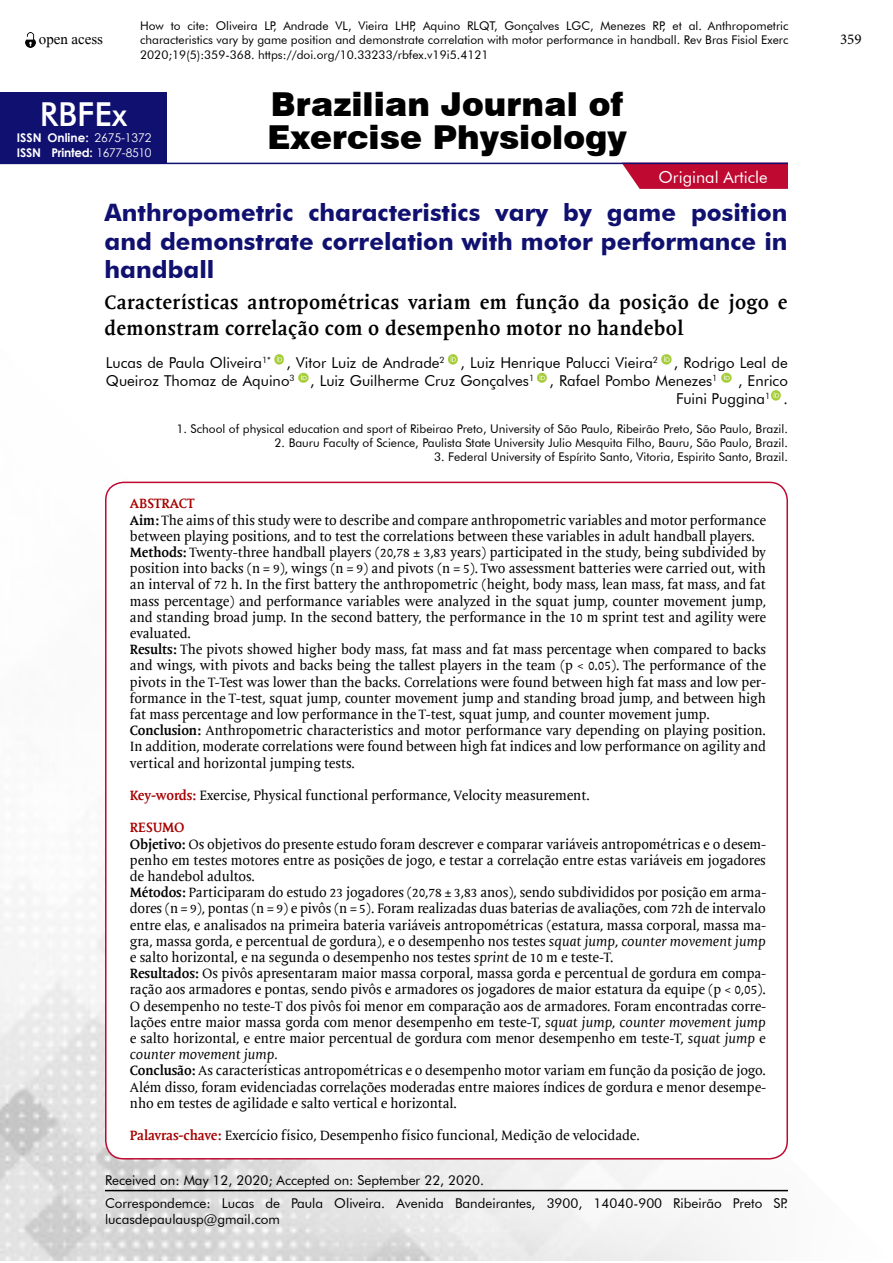
<style>
.page{position:relative;width:893px;height:1263px;background:#fff}
.page>*{position:absolute;margin:0;border:0;box-sizing:border-box;transform-origin:0 0}
.t1{font:900 33px "Swiss 721 BT";color:#000}
.t2{font:500 33px "Futura BT";color:#fff}
.t3{font:700 24px/28.8px "Futura BT";color:#101070;text-align:justify}
.t4{font:700 19.5px/25.5px "Mantika Book W01";letter-spacing:.02em;color:#000}
.t5{font:16.5px "Futura BT";color:#fff}
.t6{font:15px/18px "Futura BT";color:#000}
.t7{font:15px "David";color:#000}
.t8{font:15px "Minion Pro";color:#000}
.t9{font:13.5px/16.2px "Mantika Book W01";letter-spacing:-.01em;color:#000}
.t10{font:13.5px/16.2px "Futura BT";color:#000}
.t11{font:12px/14.4px "Futura BT";color:#000;text-align:justify}
.t12{font:700 12px/15.6px "Century Gothic";letter-spacing:-.02em;color:#fff}
.t13{font:12px "Century Gothic";color:#fff}
.s1{font-weight:400}
.s2{font-weight:700;color:#a60000}
.s3{font-weight:700}
.s4{font-style:italic}
</style>
<div class="page">
<img style="left:0;top:481px;width:788px;height:780px">
<div style="left:106px;top:482px;width:681px;height:677px;background:#fff;border-radius:18px"></div>
<hr style="left:105px;top:1190px;width:683px;height:1px;background:#000">
<img style="left:25px;top:33px;width:10px;height:14px">
<div style="left:0;top:92px;width:167px;height:72px;background:#101070"></div>
<svg style="left:622px;top:164px;width:166px;height:25px;background:#c1173d"></svg>
<hr style="left:0;top:163px;width:788px;height:1px;background:#101070">
<img style="left:274px;top:354px;width:10px;height:11px">
<img style="left:448px;top:354px;width:10px;height:11px">
<img style="left:661px;top:354px;width:11px;height:11px">
<img style="left:721px;top:372px;width:11px;height:11px">
<img style="left:537px;top:372px;width:10px;height:11px">
<img style="left:298px;top:372px;width:11px;height:11px">
<img style="left:771px;top:390px;width:10px;height:11px">
<p class="t7" style="left:39px;top:31px;width:66px">open acess</p>
<p class="t11" style="left:140px;top:19px;width:650px">How to cite: Oliveira LP, Andrade VL, Vieira LHP, Aquino RLQT, Gonçalves LGC, Menezes RP, et al. Anthropometric characteristics vary by game position and demonstrate correlation with motor performance in handball. Rev Bras Fisiol Exerc 2020;19(5):359-368. https://doi.org/10.33233/rbfex.v19i5.4121</p>
<h1 class="t1" style="left:271px;top:84px;width:354px">Brazilian Journal of</h1>
<h1 class="t2" style="left:40px;top:95px;width:89px">RBFEx</h1>
<p class="t13" style="left:94px;top:130px;width:59px">2675-1372</p>
<h1 class="t1" style="left:267px;top:117px;width:361px">Exercise Physiology</h1>
<p class="t12" style="left:17px;top:129px;width:136px">ISSN Online:<br>ISSN Printed: <span class="s1">1677-8510</span></p>
<p class="t5" style="left:658px;top:167px;width:111px">Original Article</p>
<h2 class="t3" style="left:105px;top:198px;width:684px">Anthropometric characteristics vary by game position and demonstrate correlation with motor performance in handball</h2>
<h3 class="t4" style="left:105px;top:290px;width:684px">Características antropométricas variam em função da posição de jogo e demonstram correlação com o desempenho motor no handebol</h3>
<p class="t6" style="left:106px;top:353px;width:683px">Lucas de Paula Oliveira<sup>1*</sup> , Vitor Luiz de Andrade<sup>2</sup> , Luiz Henrique Palucci Vieira<sup>2</sup> , Rodrigo Leal de<br>Queiroz Thomaz de Aquino<sup>3</sup> , Luiz Guilherme Cruz Gonçalves<sup>1</sup> , Rafael Pombo Menezes<sup>1</sup></p>
<p class="t6" style="left:676px;top:371px;width:113px;text-align:right">, Enrico<br>Fuini Puggina<sup>1</sup> .</p>
<p class="t11" style="left:176px;top:421px;width:613px">1. School of physical education and sport of Ribeirao Preto, University of São Paulo, Ribeirão Preto, São Paulo, Brazil.</p>
<p class="t11" style="left:274px;top:435px;width:515px">2. Bauru Faculty of Science, Paulista State University Julio Mesquita Filho, Bauru, São Paulo, Brazil.</p>
<p class="t11" style="left:434px;top:450px;width:355px">3. Federal University of Espírito Santo, Vitoria, Espirito Santo, Brazil.</p>
<p class="t9" style="left:130px;top:496px;width:638px"><span class="s2">ABSTRACT<br></span><span class="s3">Aim:</span> The aims of this study were to describe and compare anthropometric variables and motor performance between playing positions, and to test the correlations between these variables in adult handball players.<br><span class="s3">Methods:</span> Twenty-three handball players (20,78 ± 3,83 years) participated in the study, being subdivided by position into backs (n = 9), wings (n = 9) and pivots (n = 5). Two assessment batteries were carried out, with an interval of 72 h. In the first battery the anthropometric (height, body mass, lean mass, fat mass, and fat mass percentage) and performance variables were analyzed in the squat jump, counter movement jump, and standing broad jump. In the second battery, the performance in the 10 m sprint test and agility were evaluated.<br><span class="s3">Results:</span> The pivots showed higher body mass, fat mass and fat mass percentage when compared to backs and wings, with pivots and backs being the tallest players in the team (p &lt; 0.05). The performance of the pivots in the T-Test was lower than the backs. Correlations were found between high fat mass and low per&shy;formance in the T-test, squat jump, counter movement jump and standing broad jump, and between high fat mass percentage and low performance in the T-test, squat jump, and counter movement jump.<br><span class="s3">Conclusion:</span> Anthropometric characteristics and motor performance vary depending on playing position.<br>In addition, moderate correlations were found between high fat indices and low performance on agility and vertical and horizontal jumping tests.</p>
<p class="t9" style="left:130px;top:787px;width:461px"><span class="s2">Key-words:</span> Exercise, Physical functional performance, Velocity measurement.</p>
<p class="t9" style="left:130px;top:820px;width:638px"><span class="s2">RESUMO<br></span><span class="s3">Objetivo:</span> Os objetivos do presente estudo foram descrever e comparar variáveis antropométricas e o desem&shy;penho em testes motores entre as posições de jogo, e testar a correlação entre estas variáveis em jogadores de handebol adultos.<br><span class="s3">Métodos:</span> Participaram do estudo 23 jogadores (20,78 ± 3,83 anos), sendo subdivididos por posição em arma&shy;dores (n = 9), pontas (n = 9) e pivôs (n = 5). Foram realizadas duas baterias de avaliações, com 72h de intervalo entre elas, e analisados na primeira bateria variáveis antropométricas (estatura, massa corporal, massa ma&shy;gra, massa gorda, e percentual de gordura), e o desempenho nos testes <span class="s4">squat jump, counter movement jump </span>e salto horizontal, e na segunda o desempenho nos testes <span class="s4">sprint</span> de 10 m e teste-T.<br><span class="s3">Resultados:</span> Os pivôs apresentaram maior massa corporal, massa gorda e percentual de gordura em compa&shy;ração aos armadores e pontas, sendo pivôs e armadores os jogadores de maior estatura da equipe (p &lt; 0,05).<br>O desempenho no teste-T dos pivôs foi menor em comparação aos de armadores. Foram encontradas corre&shy;lações entre maior massa gorda com menor desempenho em teste-T, <span class="s4">squat jump, counter movement jump </span>e salto horizontal, e entre maior percentual de gordura com menor desempenho em teste-T, <span class="s4">squat jump</span> e <span class="s4">counter movement jump.<br></span><span class="s3">Conclusão:</span> As características antropométricas e o desempenho motor variam em função da posição de jogo.<br>Além disso, foram evidenciadas correlações moderadas entre maiores índices de gordura e menor desempe&shy;nho em testes de agilidade e salto vertical e horizontal.</p>
<p class="t9" style="left:130px;top:1127px;width:511px"><span class="s2">Palavras-chave:</span> Exercício físico, Desempenho físico funcional, Medição de velocidade.</p>
<p class="t10" style="left:105px;top:1171px;width:381px">Received on: May 12, 2020; Accepted on: September 22, 2020.</p>
<p class="t10" style="left:105px;top:1195px;width:684px">Correspondemce: Lucas de Paula Oliveira. Avenida Bandeirantes, 3900, 14040-900 Ribeirão Preto SP. lucasdepaulausp@gmail.com</p>
<p class="t8" style="left:840px;top:29px;width:23px">359</p>
</div>
